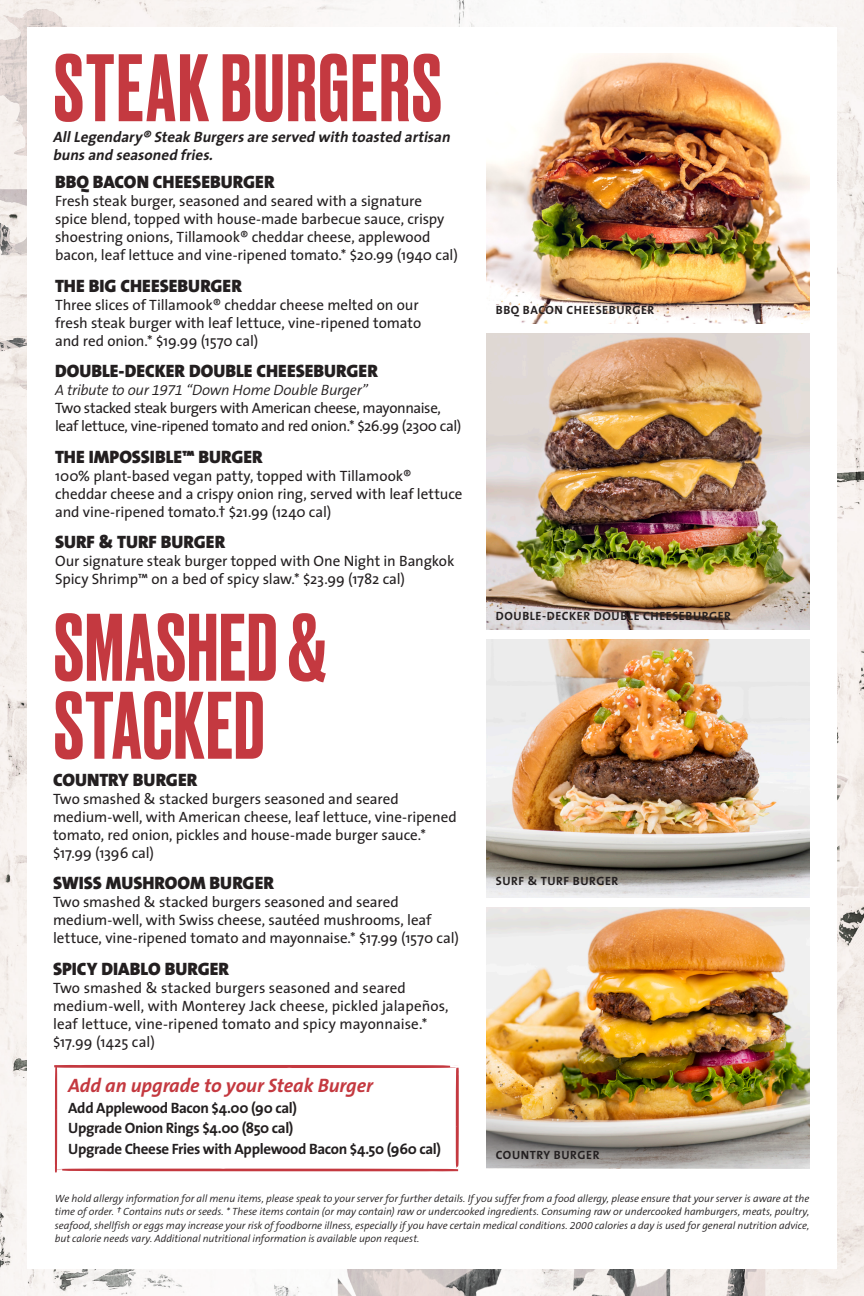
<style>
.page{position:relative;width:864px;height:1296px;background:#fff}
.page>*{position:absolute;margin:0;border:0;box-sizing:border-box;transform-origin:0 0}
.t1{font:500 90px/78px "Druk";letter-spacing:.02em;color:#c43940}
.t2{font:italic 700 19.5px "The Sans B7";letter-spacing:-.005em;color:#c43940}
.t3{font:900 18px "The Sans B9";color:#231f20}
.t4{font:15px/18px "The Sans Cafe Plain";letter-spacing:-.005em;color:#231f20}
.t5{font:15px/18px "The Sans Cafe Plain";letter-spacing:-.025em;color:#231f20}
.t6{font:700 15px "The Sans";letter-spacing:-.025em;color:#231f20}
.t7{font:italic 700 15px/18px "The Sans";color:#231f20}
.t8{font:700 12px "The Sans B7";letter-spacing:.05em;color:#231f20}
.t9{font:italic 300 10.5px/13.5px "The Sans B4";letter-spacing:-.005em;color:#231f20;text-align:justify}
.s1{font-family:"The Sans B4";font-weight:300;font-style:italic}
</style>
<div class="page">
<img style="left:0;top:0;width:864px;height:1296px">
<img style="left:332px;top:1269px;width:472px;height:27px">
<img style="left:0;top:0;width:126px;height:435px">
<div style="left:27px;top:27px;width:810px;height:1242px;background:#fff"></div>
<img style="left:486px;top:334px;width:324px;height:296px">
<img style="left:486px;top:53px;width:324px;height:270px">
<img style="left:486px;top:907px;width:324px;height:261px">
<img style="left:486px;top:639px;width:324px;height:258px">
<svg style="left:54px;top:1065px;width:405px;height:107px"></svg>
<p class="t1" style="left:54px;top:44px;width:390px">STEAK BURGERS</p>
<p class="t7" style="left:53px;top:128px;width:403px">AllLegendary® SteakBurgersareserved with toasted artisan bunsand seasoned fries.</p>
<p class="t3" style="left:55px;top:173px;width:221px">BBQ BACON CHEESEBURGER</p>
<p class="t4" style="left:55px;top:192px;width:404px">Fresh steak burger, seasoned and seared with a signature spice blend, topped with house-made barbecue sauce, crispy shoestring onions, Tillamook® cheddar cheese, applewood bacon, leaf lettuce and vine-ripened tomato.* $20.99 (1940 cal)</p>
<p class="t3" style="left:55px;top:276px;width:188px">THE BIG CHEESEBURGER</p>
<p class="t4" style="left:55px;top:296px;width:368px">Three slices of Tillamook® cheddar cheese melted on our fresh steak burger with leaf lettuce, vine-ripened tomato and red onion.* $19.99 (1570 cal)</p>
<p class="t3" style="left:55px;top:362px;width:324px">DOUBLE-DECKER DOUBLE CHEESEBURGER</p>
<p class="t5" style="left:55px;top:381px;width:408px"><span class="s1">A tribute to our 1971 “Down Home Double Burger”<br></span>Two stacked steak burgers with American cheese, mayonnaise, leaf lettuce, vine-ripened tomato and red onion.* $26.99 (2300 cal)</p>
<p class="t3" style="left:55px;top:447px;width:209px">THE IMPOSSIBLE™ BURGER</p>
<p class="t4" style="left:55px;top:467px;width:409px">100% plant-based vegan patty, topped with Tillamook® cheddar cheese and a crispy onion ring, served with leaf lettuce and vine-ripened tomato.† $21.99 (1240 cal)</p>
<p class="t3" style="left:55px;top:533px;width:172px">SURF &amp; TURF BURGER</p>
<p class="t4" style="left:55px;top:552px;width:401px">Our signature steak burger topped with One Night in Bangkok<br>Spicy Shrimp™ on a bed of spicy slaw.* $23.99 (1782 cal)</p>
<p class="t1" style="left:54px;top:604px;width:274px">SMASHED &amp;<br>STACKED</p>
<p class="t3" style="left:53px;top:770px;width:146px">COUNTRY BURGER</p>
<p class="t4" style="left:53px;top:790px;width:405px">Two smashed &amp; stacked burgers seasoned and seared medium-well, with American cheese, leaf lettuce, vine-ripened tomato, red onion, pickles and house-made burger sauce.* $17.99 (1396 cal)</p>
<p class="t3" style="left:53px;top:874px;width:222px">SWISS MUSHROOM BURGER</p>
<p class="t4" style="left:53px;top:893px;width:407px">Two smashed &amp; stacked burgers seasoned and seared medium-well, with Swiss cheese, sautéed mushrooms, leaf lettuce, vine-ripened tomato and mayonnaise.* $17.99 (1570 cal)</p>
<p class="t3" style="left:53px;top:959px;width:178px">SPICY DIABLO BURGER</p>
<p class="t4" style="left:53px;top:979px;width:397px">Two smashed &amp; stacked burgers seasoned and seared medium-well, with Monterey Jack cheese, pickled jalapeños, leaf lettuce, vine-ripened tomato and spicy mayonnaise.* $17.99 (1425 cal)</p>
<p class="t2" style="left:68px;top:1076px;width:306px">Add an upgrade to your Steak Burger</p>
<p class="t8" style="left:496px;top:304px;width:160px">BBQ BACON CHEESEBURGER</p>
<p class="t8" style="left:496px;top:610px;width:237px">DOUBLE-DECKER DOUBLE CHEESEBURGER</p>
<p class="t8" style="left:496px;top:874px;width:124px">SURF &amp; TURF BURGER</p>
<p class="t6" style="left:68px;top:1095px;width:230px">Add Applewood Bacon $4.00 (90 cal)</p>
<p class="t6" style="left:68px;top:1116px;width:227px">Upgrade Onion Rings $4.00 (850 cal)</p>
<p class="t6" style="left:68px;top:1136px;width:374px">Upgrade Cheese Fries with Applewood Bacon $4.50 (960 cal)</p>
<p class="t8" style="left:496px;top:1149px;width:105px">COUNTRY BURGER</p>
<p class="t9" style="left:55px;top:1192px;width:756px">We hold allergy information for all menu items, please speak to your server for further details. If you suffer from a food allergy, please ensure that your server is aware at the time of order. † Contains nuts or seeds. * These items contain (or may contain) raw or undercooked ingredients. Consuming raw or undercooked hamburgers, meats, poultry, seafood, shellfish or eggs may increase your risk of foodborne illness, especially if you have certain medical conditions. 2000 calories a day is used for general nutrition advice, but calorie needs vary. Additional nutritional information is available upon request.</p>
</div>
